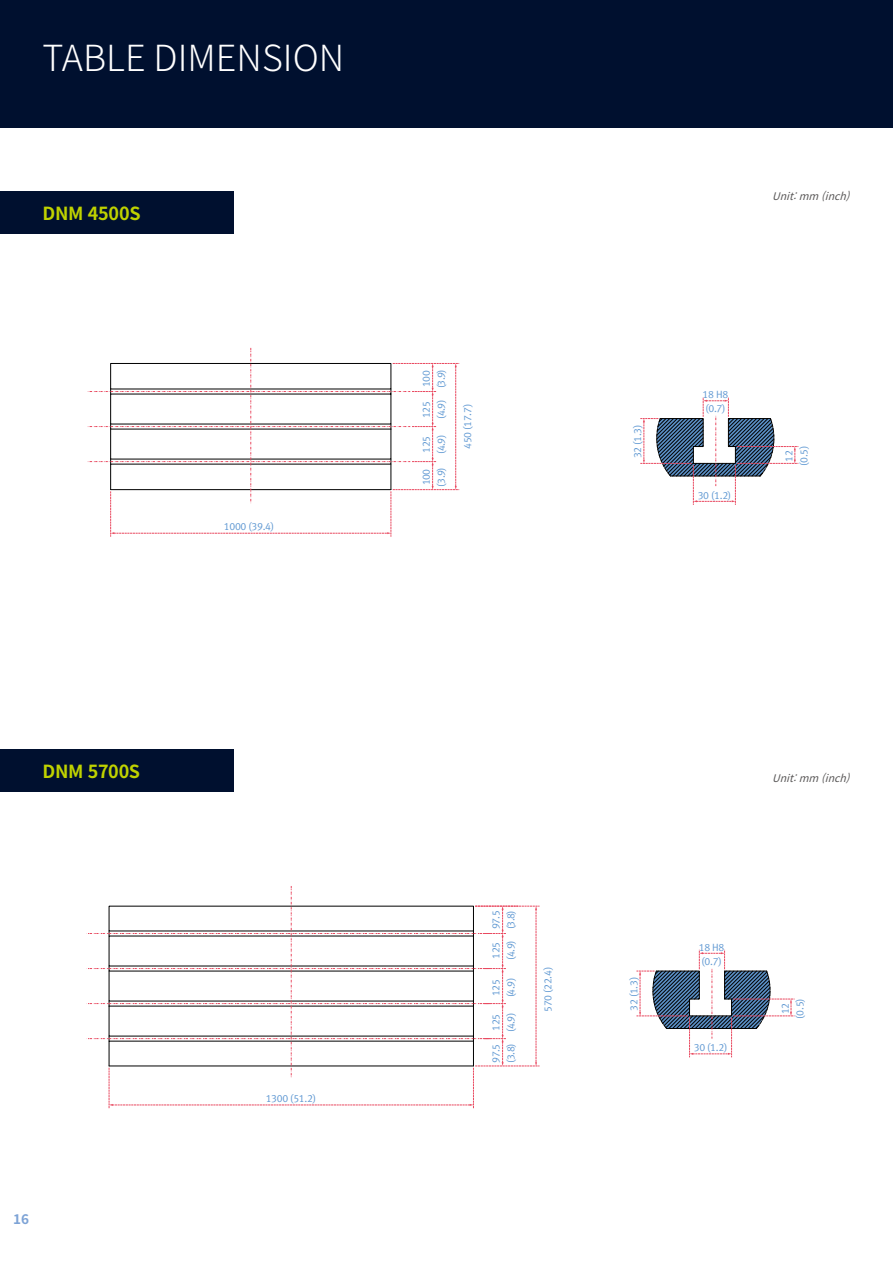
<style>
.page{position:relative;width:893px;height:1263px;background:#fff}
.page>*{position:absolute;margin:0;border:0;box-sizing:border-box;transform-origin:0 0}
.t1{font:300 36px "Noto Sans KR";color:#fff}
.t2{font:700 18px "Noto Sans KR";letter-spacing:-.02em;color:#bfd200}
.t3{font:700 13.5px "Noto Sans KR";color:#7da3d6}
.t4{font:10.5px/14.9px "Meta Normal LF";letter-spacing:-.025em;color:#5f98d2}
.t5{font:italic 10.5px "Noto Sans KR";color:#595757}
</style>
<div class="page">
<div style="left:0;top:0;width:893px;height:128px;background:#00102f"></div>
<div style="left:0;top:191px;width:234px;height:43px;background:#00102f"></div>
<div style="left:0;top:749px;width:234px;height:43px;background:#00102f"></div>
<svg style="left:640px;top:397px;width:158px;height:108px"></svg>
<svg style="left:636px;top:950px;width:158px;height:107px"></svg>
<svg style="left:88px;top:886px;width:451px;height:222px"></svg>
<svg style="left:88px;top:348px;width:371px;height:189px"></svg>
<h1 class="t1" style="left:43px;top:38px;width:303px">TABLE DIMENSION</h1>
<h2 class="t2" style="left:43px;top:203px;width:100px">DNM 4500S</h2>
<p class="t4" style="left:224px;top:519px;width:52px">1000 (39.4)</p>
<p class="t4" style="left:419px;top:388px;width:21px;rotate:-90deg">100 (3.9)</p>
<p class="t4" style="left:419px;top:419px;width:21px;rotate:-90deg">125 (4.9)</p>
<p class="t4" style="left:419px;top:454px;width:21px;rotate:-90deg">125 (4.9)</p>
<p class="t4" style="left:419px;top:487px;width:21px;rotate:-90deg">100 (3.9)</p>
<p class="t4" style="left:460px;top:449px;width:47px;rotate:-90deg">450 (17.7)</p>
<p class="t5" style="left:772px;top:190px;width:87px">Unit:mm(inch)</p>
<p class="t4" style="left:630px;top:458px;width:35px;rotate:-90deg">32 (1.3)</p>
<p class="t4" style="left:703px;top:386px;width:27px">18 H8 (0.7)</p>
<p class="t4" style="left:698px;top:487px;width:35px">30 (1.2)</p>
<p class="t4" style="left:781px;top:466px;width:22px;text-align:center;rotate:-90deg">12 (0.5)</p>
<h2 class="t2" style="left:43px;top:761px;width:99px">DNM 5700S</h2>
<p class="t3" style="left:13px;top:1211px;width:17px">16</p>
<p class="t4" style="left:266px;top:1091px;width:52px">1300 (51.2)</p>
<p class="t4" style="left:488px;top:929px;width:21px;rotate:-90deg">97.5 (3.8)</p>
<p class="t4" style="left:488px;top:960px;width:21px;rotate:-90deg">125 (4.9)</p>
<p class="t4" style="left:488px;top:997px;width:21px;rotate:-90deg">125 (4.9)</p>
<p class="t4" style="left:488px;top:1032px;width:21px;rotate:-90deg">125 (4.9)</p>
<p class="t4" style="left:488px;top:1063px;width:21px;rotate:-90deg">97.5 (3.8)</p>
<p class="t4" style="left:540px;top:1012px;width:47px;rotate:-90deg">570 (22.4)</p>
<p class="t5" style="left:772px;top:772px;width:87px">Unit:mm(inch)</p>
<p class="t4" style="left:626px;top:1011px;width:35px;rotate:-90deg">32 (1.3)</p>
<p class="t4" style="left:699px;top:939px;width:27px">18 H8 (0.7)</p>
<p class="t4" style="left:694px;top:1040px;width:35px">30 (1.2)</p>
<p class="t4" style="left:777px;top:1018px;width:22px;text-align:center;rotate:-90deg">12 (0.5)</p>
</div>
